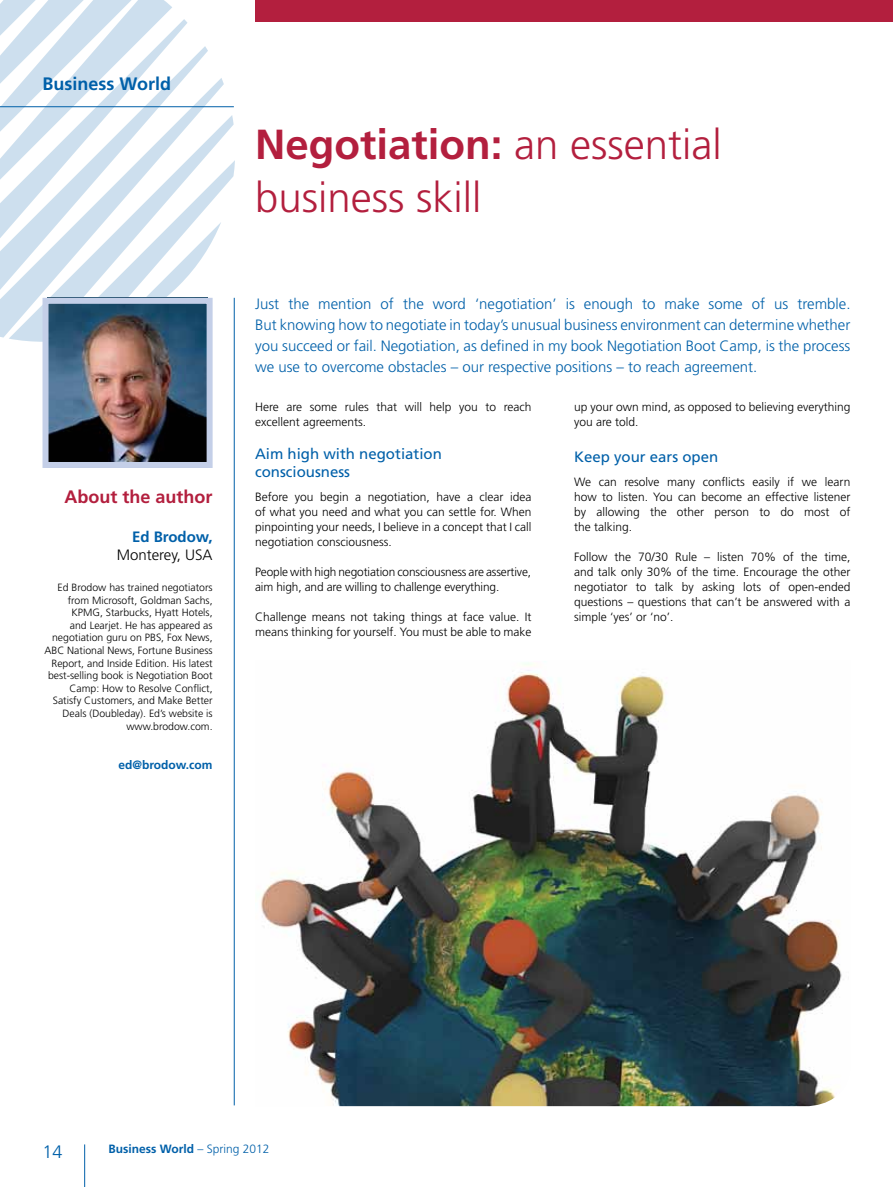
<style>
.page{position:relative;width:893px;height:1187px;background:#fff}
.page>*{position:absolute;margin:0;border:0;box-sizing:border-box;transform-origin:0 0}
.t1{font:300 42px/52.5px "Frutiger";color:#b31f3e}
.t2{font:700 18px "Frutiger";color:#b31f3e}
.t3{font:700 18px "Frutiger";color:#0060a9}
.t4{font:300 18px "Frutiger";color:#0060a9}
.t5{font:300 15px/21px "Frutiger";color:#0060a9;text-align:justify}
.t6{font:15px/18px "Frutiger";color:#0060a9}
.t7{font:300 15px "Frutiger";color:#000}
.t8{font:700 15px "Frutiger";color:#0060a9}
.t9{font:300 12px/15px "Frutiger";color:#000}
.t10{font:700 12px "Frutiger";color:#0060a9}
.t11{font:300 10.5px/12.6px "Frutiger";color:#000;text-align:right}
.s1{font-weight:700}
.s2{font-weight:300}
</style>
<div class="page">
<hr style="left:84px;top:1144px;width:1px;height:42px;background:#0060a9">
<svg style="left:0;top:0;width:235px;height:341px"></svg>
<div style="left:255px;top:0;width:638px;height:21px;background:#b31f3e"></div>
<hr style="left:0;top:106px;width:234px;height:1px;background:#0060a9">
<hr style="left:234px;top:298px;width:1px;height:807px;background:#0060a9">
<img style="left:50px;top:305px;width:156px;height:156px">
<div style="left:43px;top:298px;width:170px;height:170px;border:6px solid #c4cfe8"></div>
<img style="left:260px;top:663px;width:582px;height:443px">
<h2 class="t3" style="left:43px;top:73px;width:130px">Business World</h2>
<h2 class="t2" style="left:65px;top:486px;width:150px">About the author</h2>
<p class="t8" style="left:132px;top:528px;width:82px">Ed Brodow,</p>
<p class="t7" style="left:117px;top:546px;width:97px">Monterey, USA</p>
<p class="t11" style="left:45px;top:581px;width:170px">Ed Brodow has trained negotiators from Microsoft, Goldman Sachs, KPMG, Starbucks, Hyatt Hotels,<br>and Learjet. He has appeared as negotiation guru on PBS, Fox News, ABC National News, Fortune Business Report, and Inside Edition. His latest best-selling book is Negotiation Boot Camp: How to Resolve Conflict, Satisfy Customers, and Make Better Deals (Doubleday). Ed’s website is www.brodow.com.</p>
<p class="t10" style="left:119px;top:758px;width:96px">ed@brodow.com</p>
<h1 class="t1" style="left:255px;top:119px;width:468px"><span class="s1">Negotiation:</span> an essential business skill</h1>
<p class="t5" style="left:255px;top:293px;width:597px">Just the mention of the word ‘negotiation’ is enough to make some of us tremble.<br>But knowing how to negotiate in today’s unusual business environment can determine whether you succeed or fail. Negotiation, as defined in my book Negotiation Boot Camp, is the process we use to overcome obstacles – our respective positions – to reach agreement.</p>
<p class="t9" style="left:255px;top:399px;width:278px">Here are some rules that will help you to reach excellent agreements.</p>
<p class="t6" style="left:255px;top:445px;width:188px">Aim high with negotiation consciousness</p>
<p class="t9" style="left:255px;top:489px;width:278px;text-align:justify">Before you begin a negotiation, have a clear idea of what you need and what you can settle for. When pinpointing your needs, I believe in a concept that I call negotiation consciousness.</p>
<p class="t9" style="left:255px;top:564px;width:277px">People with high negotiation consciousness are assertive, aim high, and are willing to challenge everything.</p>
<p class="t9" style="left:255px;top:609px;width:278px">Challenge means not taking things at face value. It means thinking for yourself. You must be able to make</p>
<p class="t9" style="left:574px;top:399px;width:278px">up your own mind, as opposed to believing everything you are told.</p>
<p class="t6" style="left:574px;top:448px;width:146px">Keep your ears open</p>
<p class="t9" style="left:574px;top:474px;width:278px;text-align:justify">We can resolve many conflicts easily if we learn how to listen. You can become an effective listener by allowing the other person to do most of the talking.</p>
<p class="t9" style="left:574px;top:549px;width:278px;text-align:justify">Follow the 70/30 Rule – listen 70% of the time, and talk only 30% of the time. Encourage the other negotiator to talk by asking lots of open-ended questions – questions that can’t be answered with a simple ‘yes’ or ‘no’.</p>
<h2 class="t4" style="left:43px;top:1141px;width:22px">14</h2>
<p class="t10" style="left:108px;top:1142px;width:163px">Business World <span class="s2">– Spring 2012</span></p>
</div>
